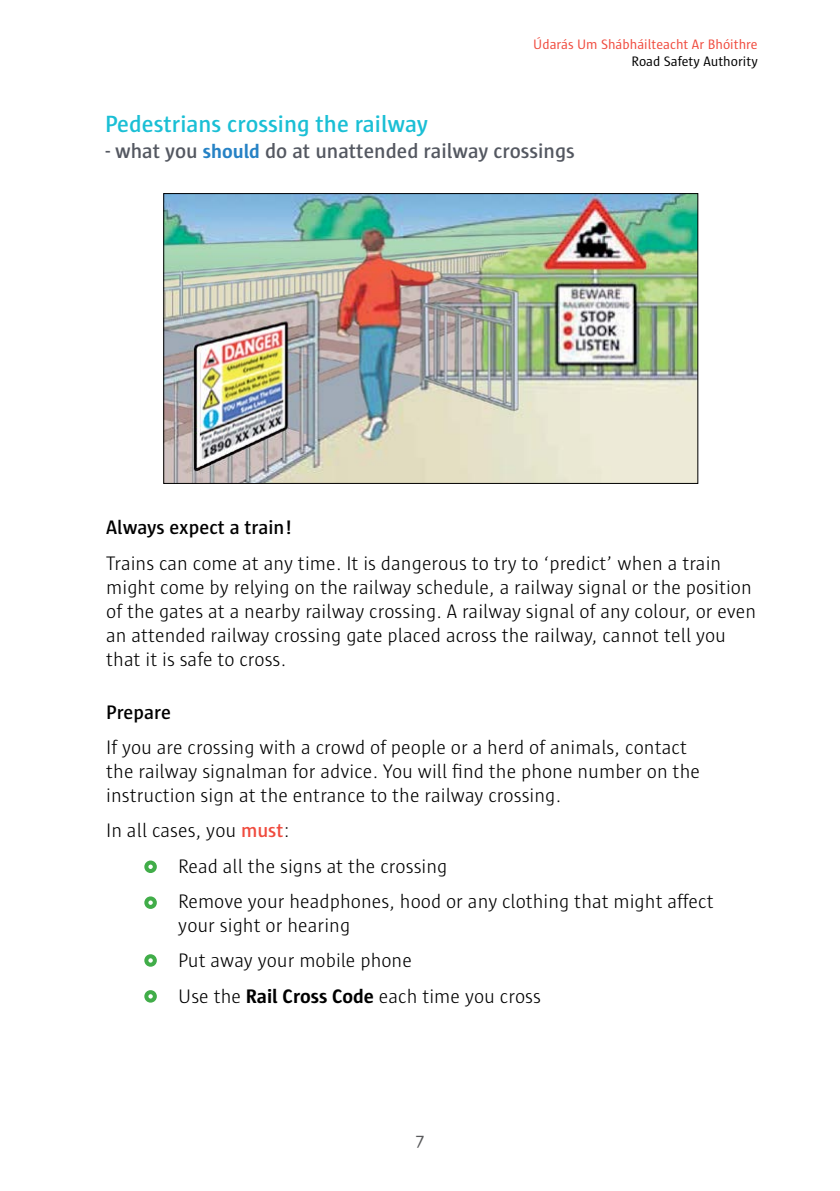
<style>
.page{position:relative;width:840px;height:1191px;background:#fff}
.page>*{position:absolute;margin:0;border:0;box-sizing:border-box;transform-origin:0 0}
.t1{font:600 24px "Sun";color:#1abfd5}
.t2{font:600 21.2px "Sun";color:#545861}
.t3{font:300 20px/24px "Sun";color:#000}
.t4{font:600 20px "Sun";color:#000}
.t5{font:18px "Sun";color:#58595b}
.t6{font:14px "Sun";color:#f04b3e}
.t7{font:14px "Sun";color:#000}
.s1{font-weight:700;font-size:20px;color:#2682c5}
.s2{font-weight:600;color:#f04b3e}
.s3{font-weight:700}
</style>
<div class="page">
<img style="left:165px;top:195px;width:531px;height:287px">
<div style="left:163px;top:193px;width:535px;height:291px;border:1px solid #000"></div>
<div style="left:144px;top:990px;width:13px;height:12px;border:4px solid #41ad49;border-radius:50%"></div>
<div style="left:144px;top:896px;width:13px;height:13px;border:4px solid #41ad49;border-radius:50%"></div>
<div style="left:144px;top:954px;width:13px;height:12px;border:4px solid #41ad49;border-radius:50%"></div>
<div style="left:144px;top:860px;width:13px;height:13px;border:4px solid #41ad49;border-radius:50%"></div>
<p class="t6" style="left:533px;top:37px;width:226px">Údarás Um Shábháilteacht Ar Bhóithre</p>
<p class="t7" style="left:631px;top:54px;width:128px">Road Safety Authority</p>
<p class="t1" style="left:105px;top:111px;width:324px">Pedestrians crossing the railway</p>
<p class="t2" style="left:105px;top:139px;width:471px">- what you <span class="s1">should</span> do at unattended railway crossings</p>
<p class="t4" style="left:106px;top:517px;width:187px">Always expect a train!</p>
<p class="t3" style="left:106px;top:551px;width:651px">Trains can come at any time. It is dangerous to try to ‘predict’ when a train might come by relying on the railway schedule, a railway signal or the position of the gates at a nearby railway crossing. A railway signal of any colour, or even an attended railway crossing gate placed across the railway, cannot tell you that it is safe to cross.</p>
<p class="t4" style="left:106px;top:701px;width:66px">Prepare</p>
<p class="t3" style="left:106px;top:735px;width:595px">If you are crossing with a crowd of people or a herd of animals, contact the railway signalman for advice. You will find the phone number on the instruction sign at the entrance to the railway crossing.</p>
<p class="t3" style="left:178px;top:813px;width:536px;line-height:35.4px;text-indent:-72px">In all cases, you <span class="s2">must</span>:<br>Read all the signs at the crossing<br>Remove your headphones, hood or any clothing that might affect</p>
<p class="t3" style="left:178px;top:907px;width:364px;line-height:35.4px">your sight or hearing<br>Put away your mobile phone<br>Use the <span class="s3">Rail Cross Code</span> each time you cross</p>
<p class="t5" style="left:415px;top:1130px;width:10px">7</p>
</div>
